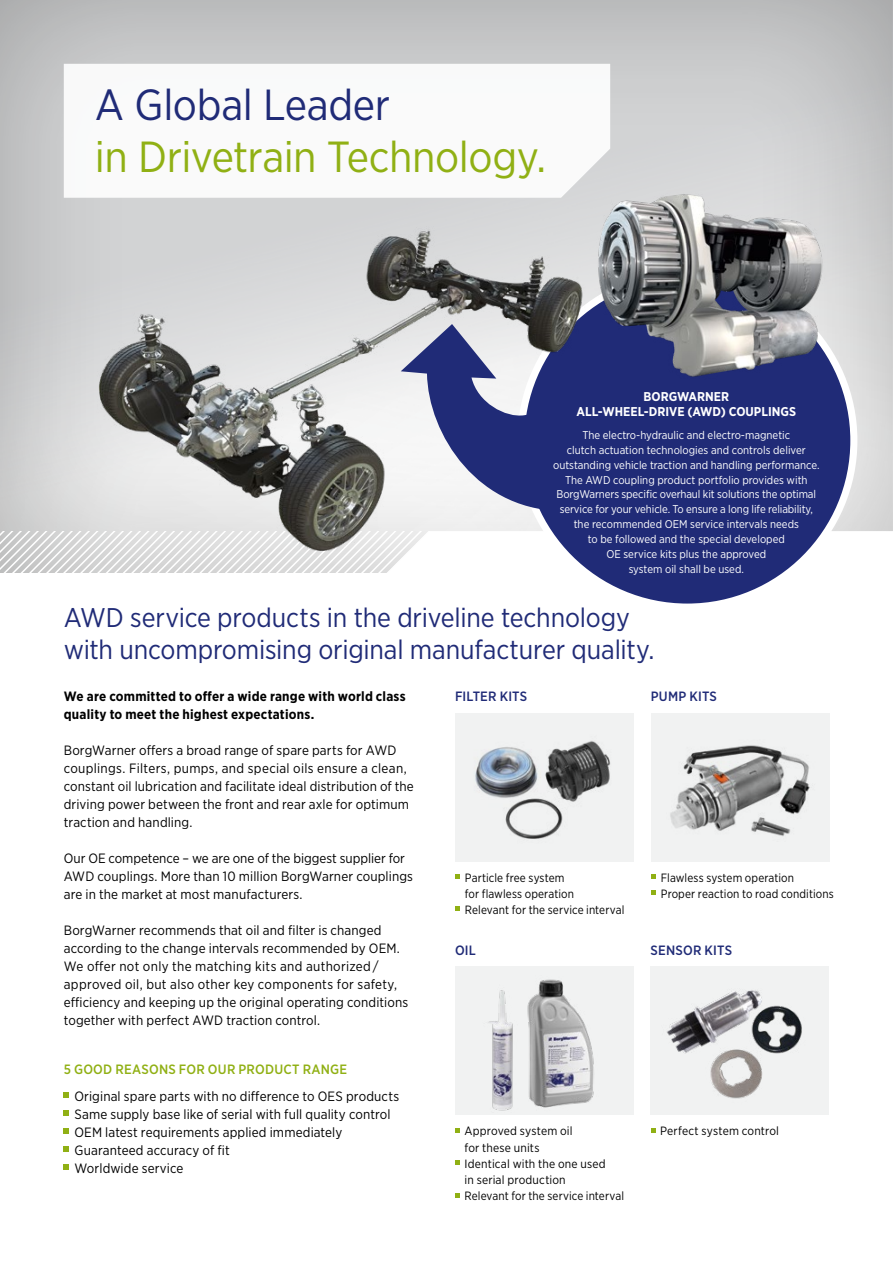
<style>
.page{position:relative;width:893px;height:1263px;background:#fff}
.page>*{position:absolute;margin:0;border:0;box-sizing:border-box;transform-origin:0 0}
.t1{font:43.5px "Gotham Narrow";letter-spacing:-.01em;color:#90b014}
.t2{font:43.5px "Gotham Narrow";letter-spacing:-.005em;color:#202b77}
.t3{font:27px/32.4px "Gotham Narrow";letter-spacing:-.005em;color:#202b77}
.t4{font:13.5px/18px "Gotham Narrow";letter-spacing:.01em;color:#000}
.t5{font:700 13.5px/18px "Gotham Narrow";letter-spacing:.015em;color:#000}
.t6{font:500 13.5px "Gotham Narrow";letter-spacing:.015em;color:#202b77}
.t7{font:500 13.5px "Gotham Narrow";letter-spacing:.02em;color:#90b014}
.t8{font:700 12.75px/15px "Gotham Narrow";color:#fff;text-align:center}
.t9{font:12px/16.2px "Gotham Narrow";letter-spacing:.01em;color:#000}
.t10{font:11.25px/15px "Gotham Narrow";color:#fff;text-align:center}
</style>
<div class="page">
<div style="left:0;top:0;width:893px;height:574px;background:#000;opacity:.27"></div>
<svg style="left:0;top:531px;width:893px;height:43px"></svg>
<div style="left:521px;top:274px;width:333px;height:333px;background:#202b77;border-radius:50%"></div>
<img style="left:569px;top:180px;width:305px;height:218px">
<img style="left:48px;top:221px;width:555px;height:329px">
<svg style="left:64px;top:64px;width:546px;height:134px"></svg>
<div style="left:455px;top:966px;width:179px;height:149px;background:#f1f2f2"></div>
<img style="left:528px;top:979px;width:66px;height:129px">
<img style="left:488px;top:990px;width:40px;height:121px">
<svg style="left:455px;top:1128px;width:5px;height:5px"></svg>
<svg style="left:455px;top:1160px;width:5px;height:5px"></svg>
<svg style="left:455px;top:1193px;width:5px;height:4px"></svg>
<div style="left:456px;top:713px;width:178px;height:148px;background:#f1f2f2"></div>
<div style="left:651px;top:713px;width:179px;height:148px;background:#f1f2f2"></div>
<img style="left:670px;top:745px;width:140px;height:91px">
<svg style="left:455px;top:874px;width:5px;height:5px"></svg>
<svg style="left:455px;top:906px;width:5px;height:5px"></svg>
<svg style="left:651px;top:874px;width:5px;height:5px"></svg>
<svg style="left:651px;top:890px;width:5px;height:5px"></svg>
<img style="left:475px;top:741px;width:136px;height:98px">
<svg style="left:64px;top:1092px;width:5px;height:6px"></svg>
<svg style="left:64px;top:1110px;width:5px;height:6px"></svg>
<svg style="left:64px;top:1128px;width:5px;height:6px"></svg>
<svg style="left:64px;top:1146px;width:5px;height:6px"></svg>
<svg style="left:64px;top:1164px;width:5px;height:6px"></svg>
<div style="left:651px;top:966px;width:178px;height:149px;background:#f1f2f2"></div>
<svg style="left:651px;top:1128px;width:4px;height:5px"></svg>
<img style="left:667px;top:990px;width:135px;height:109px">
<h1 class="t2" style="left:95px;top:78px;width:297px">A Global Leader</h1>
<h1 class="t1" style="left:95px;top:130px;width:453px">in Drivetrain Technology.</h1>
<p class="t8" style="left:576px;top:389px;width:221px">BORGWARNER<br>ALL-WHEEL-DRIVE (AWD) COUPLINGS</p>
<p class="t10" style="left:553px;top:427px;width:268px">The electro-hydraulic and electro-magnetic<br>clutch actuation technologies and controls deliver outstanding vehicle traction and handling performance.<br>The AWD coupling product portfolio provides with BorgWarners specific overhaul kit solutions the optimal service for your vehicle. To ensure a long life reliability, the recommended OEM service intervals needs<br>to be followed and the special developed<br>OE service kits plus the approved<br>system oil shall be used.</p>
<h2 class="t3" style="left:64px;top:600px;width:592px">AWD service products in the driveline technology with uncompromising original manufacturer quality.</h2>
<p class="t5" style="left:64px;top:687px;width:343px">We are committed to offer a wide range with world class quality to meet the highest expectations.</p>
<p class="t4" style="left:64px;top:741px;width:352px">BorgWarner offers a broad range of spare parts for AWD couplings. Filters, pumps, and special oils ensure a clean, constant oil lubrication and facilitate ideal distribution of the driving power between the front and rear axle for optimum traction and handling.</p>
<p class="t4" style="left:64px;top:849px;width:351px">Our OE competence – we are one of the biggest supplier for<br>AWD couplings. More than 10 million BorgWarner couplings are in the market at most manufacturers.</p>
<p class="t4" style="left:64px;top:921px;width:346px">BorgWarner recommends that oil and filter is changed according to the change intervals recommended by OEM.<br>We offer not only the matching kits and authorized / approved oil, but also other key components for safety, efficiency and keeping up the original operating conditions together with perfect AWD traction control.</p>
<p class="t7" style="left:64px;top:1060px;width:285px">5 GOOD REASONS FOR OUR PRODUCT RANGE</p>
<p class="t4" style="left:74px;top:1087px;width:326px">Original spare parts with no difference to OES products Same supply base like of serial with full quality control OEM latest requirements applied immediately Guaranteed accuracy of fit<br>Worldwide service</p>
<p class="t6" style="left:455px;top:688px;width:74px">FILTER KITS</p>
<p class="t6" style="left:651px;top:688px;width:68px">PUMP KITS</p>
<p class="t9" style="left:465px;top:869px;width:161px">Particle free system<br>for flawless operation<br>Relevant for the service interval</p>
<p class="t9" style="left:661px;top:869px;width:174px">Flawless system operation<br>Proper reaction to road conditions</p>
<p class="t6" style="left:455px;top:941px;width:23px">OIL</p>
<p class="t6" style="left:651px;top:941px;width:83px">SENSOR KITS</p>
<p class="t9" style="left:465px;top:1123px;width:161px">Approved system oil<br>for these units<br>Identical with the one used<br>in serial production<br>Relevant for the service interval</p>
<p class="t9" style="left:660px;top:1123px;width:120px">Perfect system control</p>
</div>
